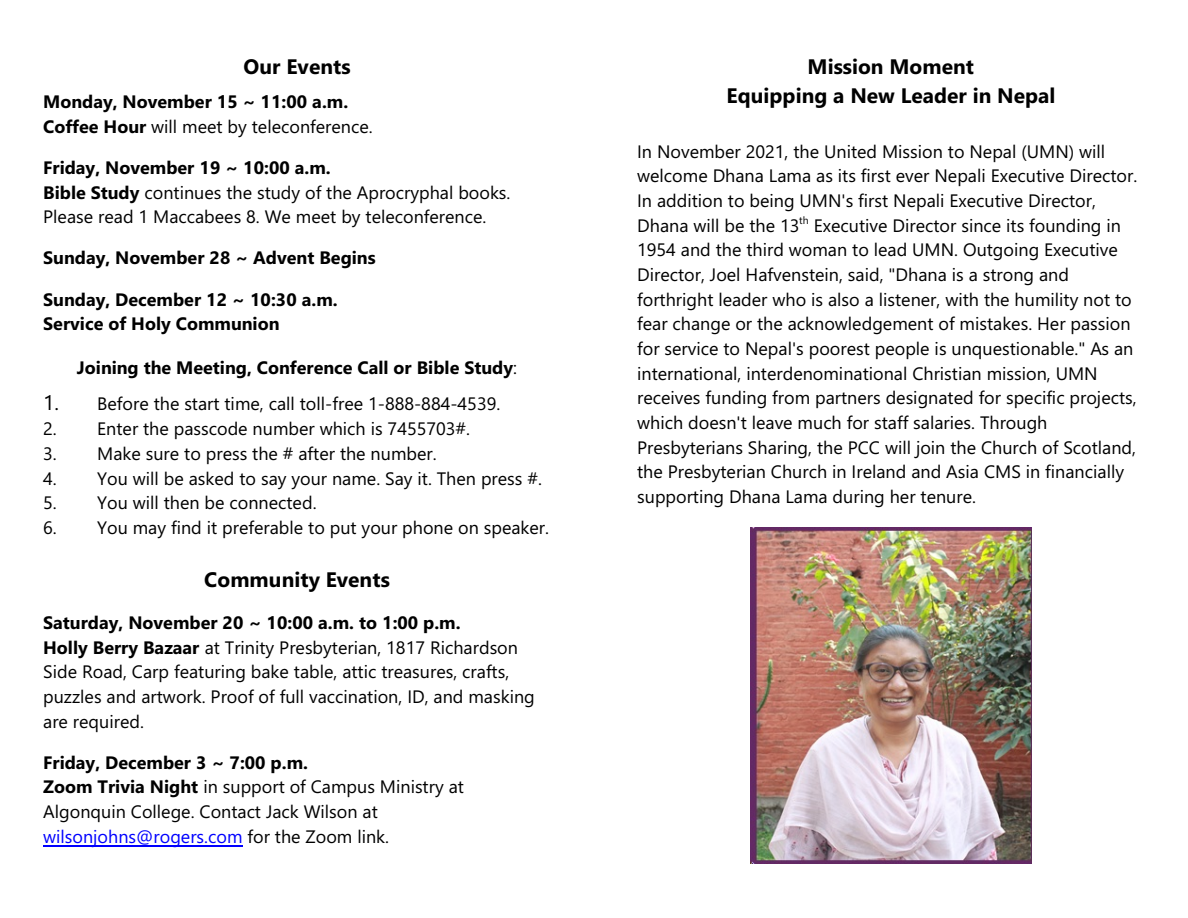
<style>
.page{position:relative;width:1188px;height:918px;background:#fff}
.page>*{position:absolute;margin:0;border:0;box-sizing:border-box;transform-origin:0 0}
.t1{font:700 21px/29px "Segoe UI";color:#000;text-align:center}
.t2{font:18px/24.6px "Segoe UI";color:#000}
.t3{font:700 18px/24.6px "Segoe UI";color:#000}
.s1{font-weight:400}
.s2{font-weight:700}
.s3{font-size:21px}
.s4{color:#00f}
</style>
<div class="page">
<hr style="left:43px;top:845px;width:200px;height:2px;background:#00f">
<img style="left:751px;top:528px;width:280px;height:336px">
<p class="t1" style="left:244px;top:54px;width:109px">Our Events</p>
<p class="t3" style="left:43px;top:91px;width:331px">Monday, November 15 ~ 11:00 a.m.<br>Coffee Hour <span class="s1">will meet by teleconference.</span></p>
<p class="t2" style="left:43px;top:157px;width:469px"><span class="s2">Friday, November 19 ~ 10:00 a.m.<br>Bible Study</span> continues the study of the Aprocryphal books.<br>Please read 1 Maccabees 8. We meet by teleconference.</p>
<p class="t3" style="left:43px;top:247px;width:334px">Sunday, November 28 ~ Advent Begins</p>
<p class="t3" style="left:43px;top:289px;width:296px">Sunday, December 12 ~ 10:30 a.m.<br>Service of Holy Communion</p>
<p class="t3" style="left:77px;top:357px;width:442px">Joining the Meeting, Conference Call or Bible Study<span class="s1">:</span></p>
<p class="t2" style="left:43px;top:393px;width:459px"><span class="s3">1.</span> Before the start time, call toll-free 1-888-884-4539.</p>
<p class="t2" style="left:43px;top:418px;width:428px">2. Enter the passcode number which is 7455703#.</p>
<p class="t2" style="left:43px;top:443px;width:395px">3. Make sure to press the # after the number.</p>
<p class="t2" style="left:43px;top:468px;width:500px">4. You will be asked to say your name. Say it. Then press #.</p>
<p class="t2" style="left:43px;top:492px;width:275px">5. You will then be connected.</p>
<p class="t2" style="left:43px;top:517px;width:507px">6. You may find it preferable to put your phone on speaker.</p>
<p class="t1" style="left:204px;top:567px;width:187px">Community Events</p>
<p class="t2" style="left:43px;top:612px;width:493px"><span class="s2">Saturday, November 20 ~ 10:00 a.m. to 1:00 p.m.<br>Holly Berry Bazaar</span> at Trinity Presbyterian, 1817 Richardson Side Road, Carp featuring bake table, attic treasures, crafts, puzzles and artwork. Proof of full vaccination, ID, and masking are required.</p>
<p class="t2" style="left:43px;top:752px;width:422px"><span class="s2">Friday, December 3 ~ 7:00 p.m.<br>Zoom Trivia Night</span> in support of Campus Ministry at Algonquin College. Contact Jack Wilson at <span class="s4">wilsonjohns@rogers.com</span> for the Zoom link.</p>
<p class="t1" style="left:727px;top:54px;width:330px">Mission Moment<br>Equipping a New Leader in Nepal</p>
<p class="t2" style="left:637px;top:141px;width:502px">In November 2021, the United Mission to Nepal (UMN) will welcome Dhana Lama as its first ever Nepali Executive Director.<br>In addition to being UMN's first Nepali Executive Director, Dhana will be the 13<sup>th</sup> Executive Director since its founding in 1954 and the third woman to lead UMN. Outgoing Executive Director, Joel Hafvenstein, said, "Dhana is a strong and forthright leader who is also a listener, with the humility not to fear change or the acknowledgement of mistakes. Her passion for service to Nepal's poorest people is unquestionable." As an international, interdenominational Christian mission, UMN receives funding from partners designated for specific projects, which doesn't leave much for staff salaries. Through Presbyterians Sharing, the PCC will join the Church of Scotland, the Presbyterian Church in Ireland and Asia CMS in financially supporting Dhana Lama during her tenure.</p>
</div>
